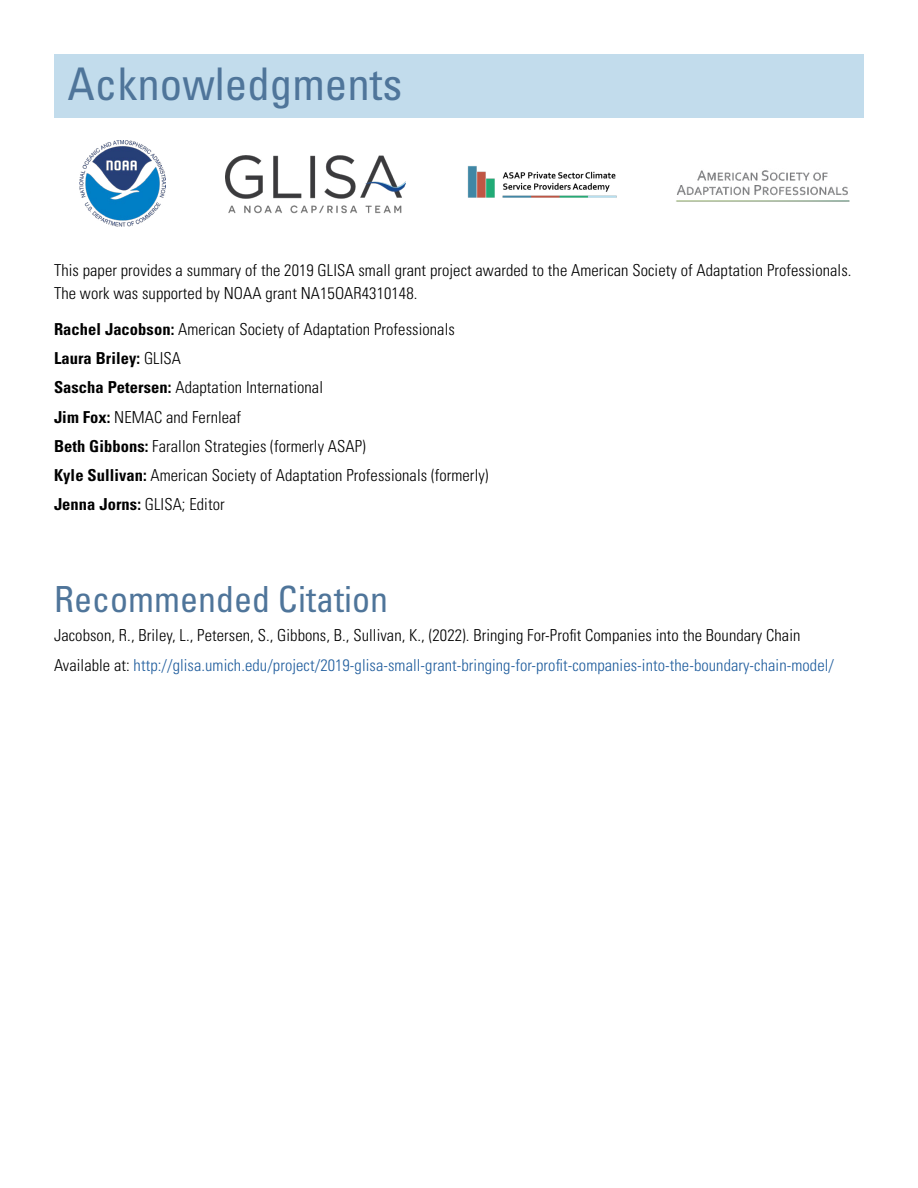
<style>
.page{position:relative;width:918px;height:1188px;background:#fff}
.page>*{position:absolute;margin:0;border:0;box-sizing:border-box;transform-origin:0 0}
.t1{font:condensed 45px "Univers LT Std";color:#4f759a}
.t2{font:condensed 36px "Univers LT Std";color:#4f759a}
.t3{font:300 condensed 16.5px/29.2px "Univers LT Std";letter-spacing:.005em;color:#000}
.s1{font-weight:700}
.s2{color:#215e9e}
</style>
<div class="page">
<div style="left:54px;top:54px;width:810px;height:63px;background:#c2dcec"></div>
<img style="left:79px;top:141px;width:87px;height:86px">
<img style="left:467px;top:166px;width:150px;height:32px">
<img style="left:225px;top:156px;width:180px;height:58px">
<img style="left:676px;top:170px;width:174px;height:32px">
<h1 class="t1" style="left:68px;top:56px;width:336px">Acknowledgments</h1>
<p class="t3" style="left:54px;top:259px;width:799px;line-height:22.5px">This paper provides a summary of the 2019 GLISA small grant project awarded to the American Society of Adaptation Professionals.<br>The work was supported by NOAA grant NA15OAR4310148.</p>
<p class="t3" style="left:54px;top:314px;width:436px"><span class="s1">Rachel Jacobson:</span> American Society of Adaptation Professionals <span class="s1">Laura Briley:</span> GLISA<br><span class="s1">Sascha Petersen:</span> Adaptation International<br><span class="s1">Jim Fox:</span> NEMAC and Fernleaf<br><span class="s1">Beth Gibbons:</span> Farallon Strategies (formerly ASAP)<br><span class="s1">Kyle Sullivan:</span> American Society of Adaptation Professionals (formerly)<br><span class="s1">Jenna Jorns:</span> GLISA; Editor</p>
<h2 class="t2" style="left:54px;top:576px;width:336px">Recommended Citation</h2>
<p class="t3" style="left:54px;top:621px;width:782px">Jacobson, R., Briley, L., Petersen, S., Gibbons, B., Sullivan, K., (2022). Bringing For-Profit Companies into the Boundary Chain<br>Available at: <span class="s2">http://glisa.umich.edu/project/2019-glisa-small-grant-bringing-for-profit-companies-into-the-boundary-chain-model/</span></p>
</div>
